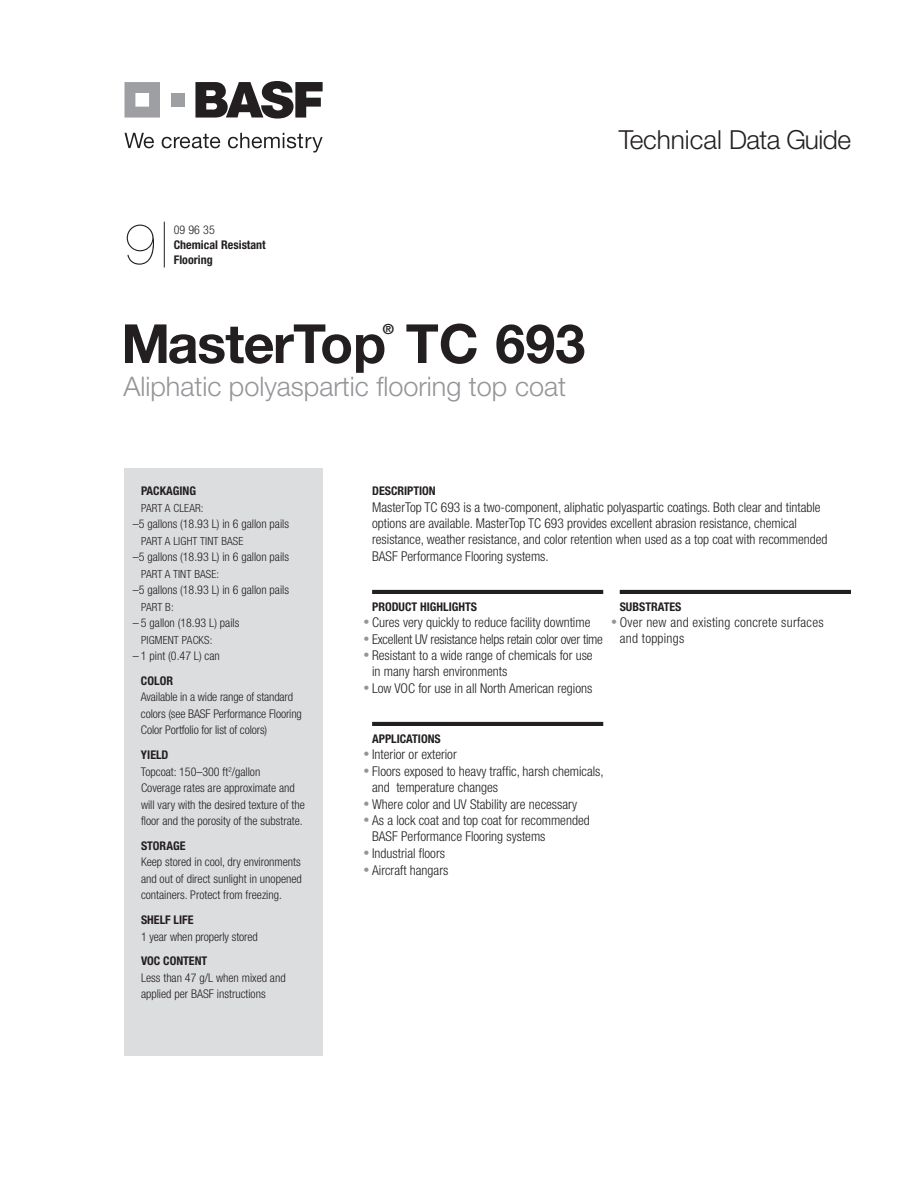
<style>
.page{position:relative;width:918px;height:1188px;background:#fff}
.page>*{position:absolute;margin:0;border:0;box-sizing:border-box;transform-origin:0 0}
.t1{font:200 57px "Helvetica Neue LT Std";color:#231f20}
.t2{font:700 54px "Helvetica Neue LT Std";letter-spacing:-.015em;color:#231f20}
.t3{font:300 27px "Helvetica Neue LT Std";color:#939598}
.t4{font:300 26.25px "Helvetica Neue LT Std";letter-spacing:-.015em;color:#231f20}
.t5{font:700 13.95px "Helvetica Neue LT Std";color:#231f20}
.t6{font:300 condensed 13.5px/16.5px "Helvetica Neue LT Std";color:#231f20}
.t7{font:300 condensed 13.5px "Helvetica Neue LT Std";letter-spacing:-.02em;color:#231f20}
.t8{font:300 condensed 13.5px/16.5px "Helvetica Neue LT Std";letter-spacing:.02em;color:#231f20}
.t9{font:300 condensed 12px/16.5px "Helvetica Neue LT Std";color:#231f20}
.t10{font:700 condensed 12px "Helvetica Neue LT Std";color:#231f20}
.t11{font:300 condensed 11.25px "Helvetica Neue LT Std";letter-spacing:.01em;color:#231f20}
.s1{font-weight:700}
.s2{font-size:12px;color:#939598}
</style>
<div class="page">
<div style="left:125px;top:469px;width:198px;height:587px;background:#dcdddf"></div>
<hr style="left:164px;top:222px;width:1px;height:45px;background:#231f20">
<hr style="left:372px;top:590px;width:231px;height:4px;background:#231f20">
<hr style="left:372px;top:722px;width:231px;height:4px;background:#231f20">
<hr style="left:620px;top:590px;width:231px;height:4px;background:#231f20">
<svg style="left:125px;top:82px;width:35px;height:36px"></svg>
<div style="left:171px;top:93px;width:14px;height:14px;background:#9d9fa2"></div>
<svg style="left:195px;top:81px;width:128px;height:38px"></svg>
<svg style="left:125px;top:133px;width:29px;height:15px"></svg>
<svg style="left:162px;top:134px;width:58px;height:14px"></svg>
<svg style="left:228px;top:133px;width:95px;height:20px"></svg>
<h1 class="t1" style="left:125px;top:211px;width:33px">9</h1>
<p class="t9" style="left:174px;top:221px;width:42px">09 96 35</p>
<p class="t10" style="left:174px;top:237px;width:93px">Chemical Resistant</p>
<p class="t10" style="left:174px;top:252px;width:40px">Flooring</p>
<h2 class="t2" style="left:121px;top:310px;width:466px">MasterTop TC 693</h2>
<p class="t5" style="left:383px;top:320px;width:13px">®</p>
<h3 class="t3" style="left:123px;top:370px;width:444px">Aliphatic polyaspartic flooring top coat</h3>
<h3 class="t4" style="left:619px;top:123px;width:234px">Technical Data Guide</h3>
<p class="t10" style="left:141px;top:483px;width:57px">PACKAGING</p>
<p class="t11" style="left:141px;top:501px;width:64px">PART A CLEAR:</p>
<p class="t9" style="left:133px;top:515px;width:158px">–5 gallons (18.93 L) in 6 gallon pails</p>
<p class="t11" style="left:141px;top:534px;width:104px">PART A LIGHT TINT BASE</p>
<p class="t9" style="left:133px;top:548px;width:158px">–5 gallons (18.93 L) in 6 gallon pails</p>
<p class="t11" style="left:141px;top:567px;width:80px">PART A TINT BASE:</p>
<p class="t9" style="left:133px;top:581px;width:158px">–5 gallons (18.93 L) in 6 gallon pails</p>
<p class="t11" style="left:141px;top:600px;width:34px">PART B:</p>
<p class="t9" style="left:133px;top:614px;width:108px">– 5 gallon (18.93 L) pails</p>
<p class="t11" style="left:141px;top:633px;width:73px">PIGMENT PACKS:</p>
<p class="t9" style="left:133px;top:647px;width:89px">– 1 pint (0.47 L) can</p>
<p class="t10" style="left:141px;top:673px;width:34px">COLOR</p>
<p class="t9" style="left:141px;top:689px;width:162px">Available in a wide range of standard colors (see BASF Performance Flooring<br>Color Portfolio for list of colors)</p>
<p class="t9" style="left:141px;top:746px;width:165px"><span class="s1">YIELD<br></span>Topcoat: 150–300 ft<sup>2</sup>/gallon<br>Coverage rates are approximate and will vary with the desired texture of the floor and the porosity of the substrate.</p>
<p class="t10" style="left:141px;top:838px;width:46px">STORAGE</p>
<p class="t9" style="left:141px;top:854px;width:162px;text-align:justify">Keep stored in cool, dry environments and out of direct sunlight in unopened containers. Protect from freezing.</p>
<p class="t10" style="left:141px;top:912px;width:54px">SHELF LIFE</p>
<p class="t9" style="left:141px;top:928px;width:118px">1 year when properly stored</p>
<p class="t10" style="left:141px;top:954px;width:68px">VOC CONTENT</p>
<p class="t9" style="left:141px;top:969px;width:146px">Less than 47 g/L when mixed and applied per BASF instructions</p>
<p class="t10" style="left:372px;top:483px;width:65px">DESCRIPTION</p>
<p class="t6" style="left:372px;top:498px;width:457px">MasterTop TC 693 is a two-component, aliphatic polyaspartic coatings. Both clear and tintable options are available. MasterTop TC 693 provides excellent abrasion resistance, chemical resistance, weather resistance, and color retention when used as a top coat with recommended BASF Performance Flooring systems.</p>
<p class="t10" style="left:372px;top:599px;width:107px">PRODUCT HIGHLIGHTS</p>
<p class="t6" style="left:363px;top:614px;width:228px"><span class="s2">•</span> Cures very quickly to reduce facility downtime</p>
<p class="t7" style="left:363px;top:631px;width:241px"><span class="s2">•</span> Excellent UV resistance helps retain color over time</p>
<p class="t6" style="left:372px;top:647px;width:222px;text-indent:-9px"><span class="s2">•</span> Resistant to a wide range of chemicals for use in many harsh environments</p>
<p class="t6" style="left:363px;top:680px;width:230px"><span class="s2">•</span> Low VOC for use in all North American regions</p>
<p class="t10" style="left:372px;top:731px;width:70px">APPLICATIONS</p>
<p class="t6" style="left:363px;top:746px;width:95px"><span class="s2">•</span> Interior or exterior</p>
<p class="t6" style="left:372px;top:762px;width:233px;text-indent:-9px"><span class="s2">•</span> Floors exposed to heavy traffic, harsh chemicals, and temperature changes</p>
<p class="t6" style="left:363px;top:795px;width:215px"><span class="s2">•</span> Where color and UV Stability are necessary</p>
<p class="t6" style="left:372px;top:812px;width:219px;text-indent:-9px"><span class="s2">•</span> As a lock coat and top coat for recommended<br>BASF Performance Flooring systems</p>
<p class="t6" style="left:363px;top:845px;width:83px"><span class="s2">•</span> Industrial floors</p>
<p class="t6" style="left:363px;top:861px;width:86px"><span class="s2">•</span> Aircraft hangars</p>
<p class="t10" style="left:620px;top:599px;width:63px">SUBSTRATES</p>
<p class="t8" style="left:620px;top:614px;width:205px;text-indent:-9px"><span class="s2">•</span> Over new and existing concrete surfaces and toppings</p>
</div>
